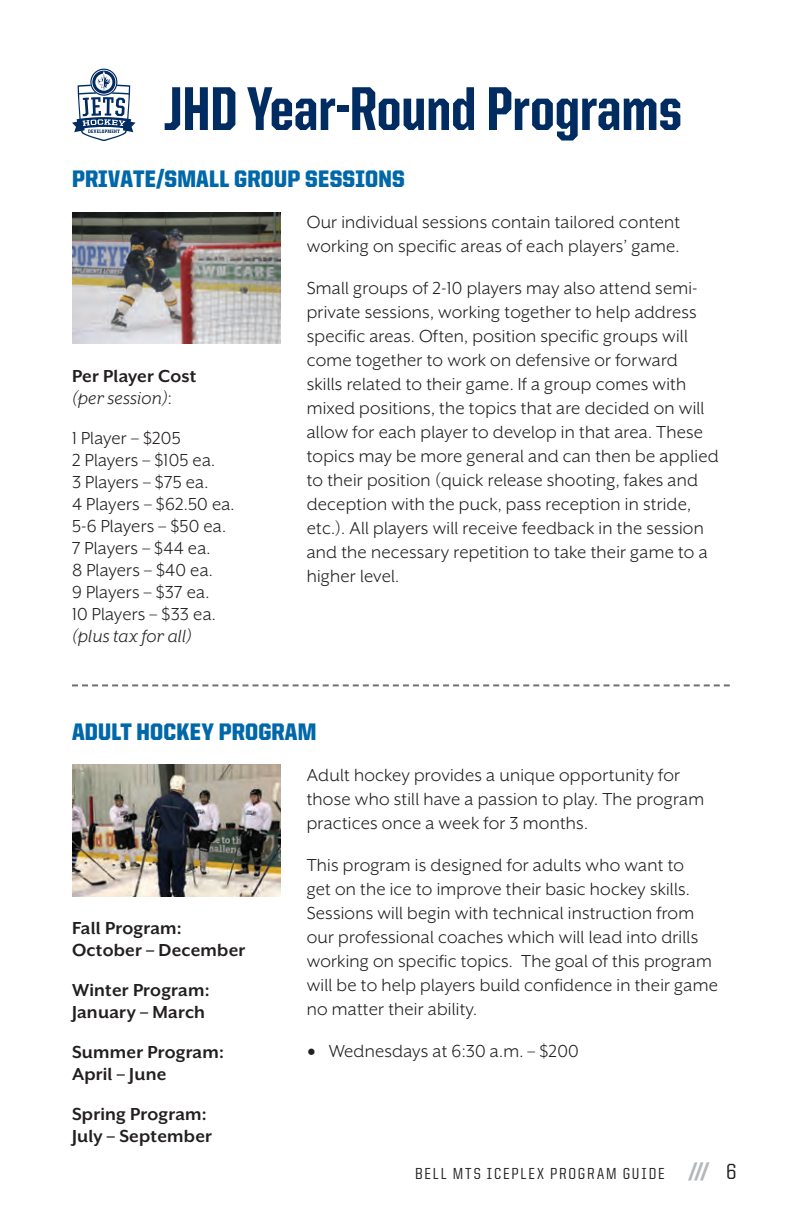
<style>
.page{position:relative;width:792px;height:1224px;background:#fff}
.page>*{position:absolute;margin:0;border:0;box-sizing:border-box;transform-origin:0 0}
.t1{font:800 62px "United Sans Cond";color:#002c62}
.t2{font:900 24px "United Sans Semi Cond";letter-spacing:.01em;color:#0068a9}
.t3{font:20px/24px "Mr Eaves XL San OT";letter-spacing:.01em;color:#231f20}
.t4{font:700 20px/22px "Mr Eaves XL San OT";letter-spacing:.01em;color:#231f20}
.t5{font:italic 20px "Mr Eaves XL San OT";letter-spacing:.01em;color:#231f20}
.t6{font:500 16px "United Sans Semi Cond";letter-spacing:.12em;color:#231f20}
.s1{font-weight:400;font-style:italic}
.s2{font-weight:400}
.s3{font-family:"Minion Pro";font-size:24px}
.s4{font-weight:800;font-style:italic;font-size:22px;color:#b2b7bb}
.s5{font-size:22px}
</style>
<div class="page">
<svg style="left:72px;top:69px;width:64px;height:72px"></svg>
<img style="left:72px;top:212px;width:208px;height:132px">
<img style="left:72px;top:765px;width:208px;height:131px">
<svg style="left:72px;top:684px;width:658px;height:2px"></svg>
<h1 class="t1" style="left:164px;top:76px;width:519px">JHD Year-Round Programs</h1>
<p class="t2" style="left:72px;top:166px;width:334px">PRIVATE/SMALL GROUP SESSIONS</p>
<p class="t4" style="left:72px;top:365px;width:126px">Per Player Cost <span class="s1">(per session)</span><span class="s2">:</span></p>
<p class="t3" style="left:72px;top:427px;width:164px;line-height:22px">1 Player – $205<br>2 Players – $105 ea.<br>3 Players – $75 ea.<br>4 Players – $62.50 ea.<br>5-6 Players – $50 ea.<br>7 Players – $44 ea.<br>8 Players – $40 ea.<br>9 Players – $37 ea.<br>10 Players – $33 ea.</p>
<p class="t5" style="left:72px;top:626px;width:121px">(plus tax for all)</p>
<p class="t3" style="left:307px;top:210px;width:375px">Our individual sessions contain tailored content working on specific areas of each players’ game.</p>
<p class="t3" style="left:307px;top:276px;width:413px">Small groups of 2-10 players may also attend semi&shy;private sessions, working together to help address specific areas. Often, position specific groups will come together to work on defensive or forward<br>skills related to their game. If a group comes with mixed positions, the topics that are decided on will allow for each player to develop in that area. These topics may be more general and can then be applied to their position (quick release shooting, fakes and deception with the puck, pass reception in stride, etc.). All players will receive feedback in the session and the necessary repetition to take their game to a higher level.</p>
<p class="t2" style="left:72px;top:718px;width:246px">ADULT HOCKEY PROGRAM</p>
<p class="t4" style="left:72px;top:917px;width:175px">Fall Program:<br>October – December</p>
<p class="t4" style="left:72px;top:979px;width:139px">Winter Program:<br>January – March</p>
<p class="t4" style="left:72px;top:1041px;width:154px">Summer Program:<br>April – June</p>
<p class="t4" style="left:72px;top:1103px;width:142px">Spring Program:<br>July – September</p>
<p class="t3" style="left:307px;top:763px;width:399px">Adult hockey provides a unique opportunity for those who still have a passion to play. The program practices once a week for 3 months.</p>
<p class="t3" style="left:307px;top:853px;width:413px">This program is designed for adults who want to<br>get on the ice to improve their basic hockey skills.<br>Sessions will begin with technical instruction from our professional coaches which will lead into drills working on specific topics. The goal of this program will be to help players build confidence in their game no matter their ability.</p>
<p class="t3" style="left:307px;top:1039px;width:274px"><span class="s3">•</span> Wednesdays at 6:30 a.m. – $200</p>
<p class="t6" style="left:415px;top:1165px;width:323px">BELL MTS ICEPLEX PROGRAM GUIDE <span class="s4">|||</span> <span class="s5">6</span></p>
</div>
